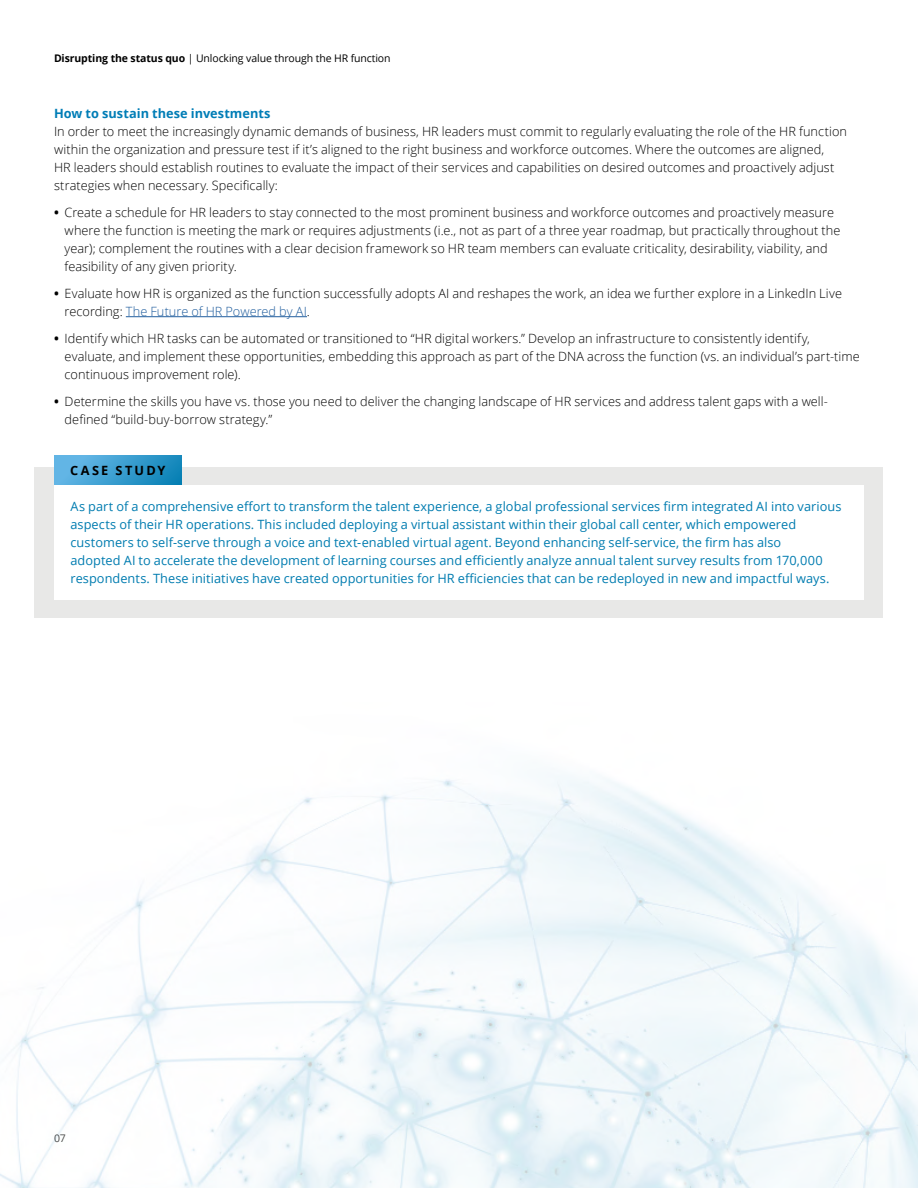
<style>
.page{position:relative;width:918px;height:1188px;background:#fff}
.page>*{position:absolute;margin:0;border:0;box-sizing:border-box;transform-origin:0 0}
.t1{font:300 12.75px/18px "Open Sans";letter-spacing:.005em;color:#000}
.t2{font:12.75px/18px "Open Sans";letter-spacing:.005em;color:#007cb0}
.t3{font:700 12.75px "Open Sans";letter-spacing:.005em;color:#007db6}
.t4{font:700 12.75px "Open Sans";letter-spacing:.175em;color:#000}
.t5{font:10.5px "Open Sans";letter-spacing:-.01em;color:#000}
.s1{font-weight:700}
.s2{color:#215e9e}
</style>
<div class="page">
<img style="left:0;top:774px;width:918px;height:414px">
<hr style="left:126px;top:316px;width:181px;height:1px;background:#215e9e">
<div style="left:34px;top:468px;width:850px;height:150px;background:#e8e8e7"></div>
<div style="left:54px;top:485px;width:810px;height:114px;background:#fff"></div>
<div style="left:54px;top:456px;width:128px;height:28px;background:linear-gradient(to right,#6bbaea,#0e84b8)"></div>
<p class="t5" style="left:54px;top:51px;width:338px"><span class="s1">Disrupting the status quo</span> | Unlocking value through the HR function</p>
<p class="t3" style="left:54px;top:104px;width:218px">How to sustain these investments</p>
<p class="t1" style="left:54px;top:122px;width:795px">In order to meet the increasingly dynamic demands of business, HR leaders must commit to regularly evaluating the role of the HR function within the organization and pressure test if it’s aligned to the right business and workforce outcomes. Where the outcomes are aligned,<br>HR leaders should establish routines to evaluate the impact of their services and capabilities on desired outcomes and proactively adjust strategies when necessary. Specifically:</p>
<p class="t1" style="left:65px;top:203px;width:777px;text-indent:-11px"><span class="s1">•</span> Create a schedule for HR leaders to stay connected to the most prominent business and workforce outcomes and proactively measure where the function is meeting the mark or requires adjustments (i.e., not as part of a three year roadmap, but practically throughout the year); complement the routines with a clear decision framework so HR team members can evaluate criticality, desirability, viability, and feasibility of any given priority.</p>
<p class="t1" style="left:65px;top:284px;width:779px;text-indent:-11px"><span class="s1">•</span> Evaluate how HR is organized as the function successfully adopts AI and reshapes the work, an idea we further explore in a LinkedIn Live recording: <span class="s2">The Future of HR Powered by AI</span>.</p>
<p class="t1" style="left:65px;top:329px;width:797px;text-indent:-11px"><span class="s1">•</span> Identify which HR tasks can be automated or transitioned to “HR digital workers.” Develop an infrastructure to consistently identify, evaluate, and implement these opportunities, embedding this approach as part of the DNA across the function (vs. an individual’s part-time continuous improvement role).</p>
<p class="t1" style="left:65px;top:392px;width:765px;text-indent:-11px"><span class="s1">•</span> Determine the skills you have vs. those you need to deliver the changing landscape of HR services and address talent gaps with a well&shy;defined “build-buy-borrow strategy.”</p>
<p class="t4" style="left:70px;top:461px;width:97px">CASE STUDY</p>
<p class="t2" style="left:70px;top:497px;width:772px">As part of a comprehensive effort to transform the talent experience, a global professional services firm integrated AI into various aspects of their HR operations. This included deploying a virtual assistant within their global call center, which empowered customers to self-serve through a voice and text-enabled virtual agent. Beyond enhancing self-service, the firm has also<br>adopted AI to accelerate the development of learning courses and efficiently analyze annual talent survey results from 170,000 respondents. These initiatives have created opportunities for HR efficiencies that can be redeployed in new and impactful ways.</p>
<p class="t5" style="left:54px;top:1131px;width:13px">07</p>
</div>
